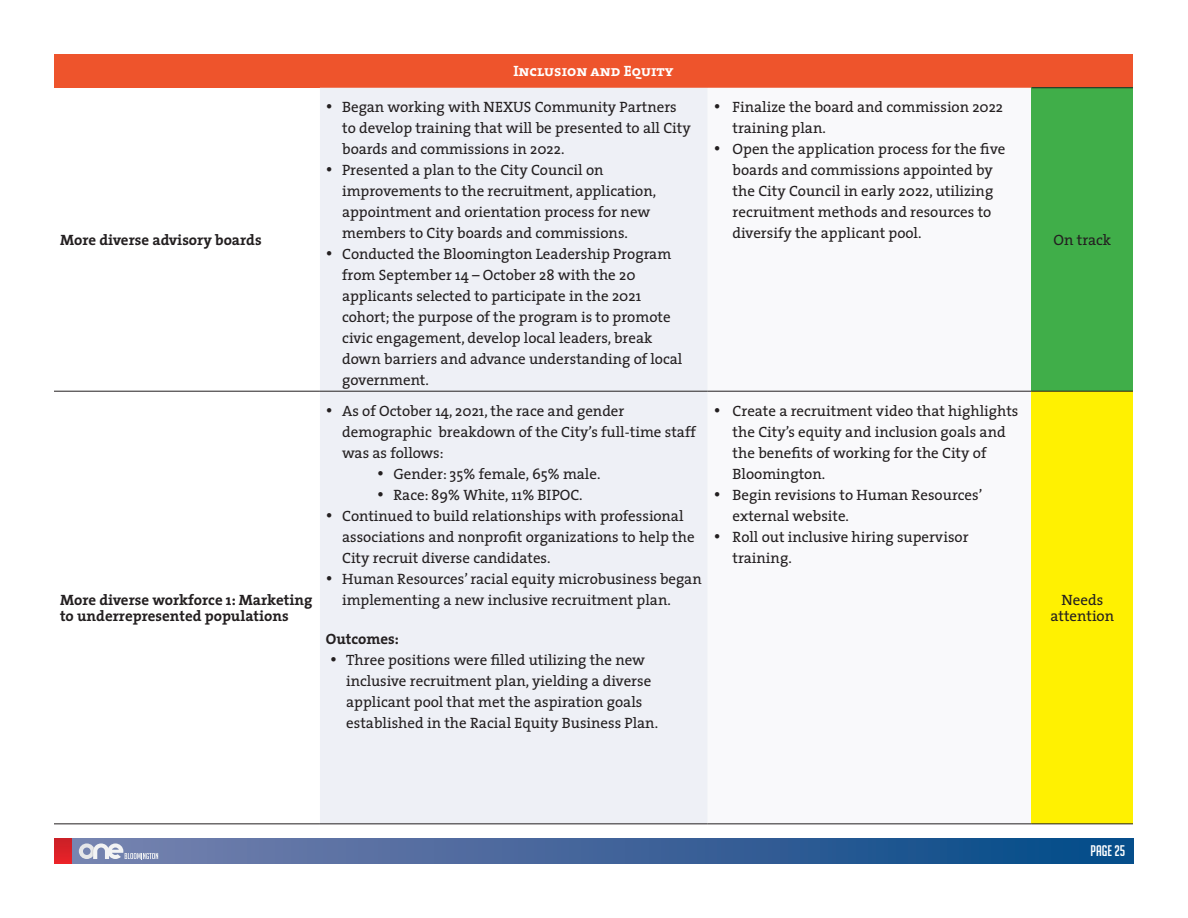
<style>
.page{position:relative;width:1188px;height:918px;background:#fff}
.page>*{position:absolute;margin:0;border:0;box-sizing:border-box;transform-origin:0 0}
.t1{font:15px/21px "The Serif";color:#231f20}
.STRAT_HED{font:700 15px/16.5px "The Serif";color:#231f20}
.t2{font:15px "The Serif Bold Caps";color:#fff}
.t3{font:15px "Big Noodle Titling";color:#fff}
</style>
<div class="page">
<div style="left:71px;top:838px;width:1063px;height:26px;background:linear-gradient(to right,#7b81af,#044988)"></div>
<div style="left:54px;top:838px;width:17px;height:26px;background:linear-gradient(to bottom,#c92027,#ea2228)"></div>
<svg style="left:79px;top:843px;width:79px;height:16px"></svg>
<div style="left:54px;top:54px;width:1079px;height:34px;background:#ee542c"></div>
<div style="left:320px;top:88px;width:388px;height:736px;background:#eef0f6"></div>
<svg style="left:708px;top:88px;width:324px;height:736px"></svg>
<div style="left:1032px;top:88px;width:101px;height:303px;background:#40ae49"></div>
<div style="left:1032px;top:391px;width:101px;height:433px;background:#fff101"></div>
<hr style="left:1032px;top:391px;width:101px;height:1px;background:#231f20">
<hr style="left:1032px;top:824px;width:101px;height:1px;background:#231f20">
<hr style="left:54px;top:391px;width:266px;height:1px;background:#231f20">
<hr style="left:320px;top:391px;width:388px;height:1px;background:#231f20">
<hr style="left:708px;top:391px;width:324px;height:1px;background:#231f20">
<hr style="left:54px;top:824px;width:266px;height:1px;background:#231f20">
<hr style="left:320px;top:824px;width:388px;height:1px;background:#231f20">
<hr style="left:708px;top:824px;width:324px;height:1px;background:#231f20">
<hr style="left:1032px;top:87px;width:101px;height:1px;background:#231f20">
<p class="STRAT_HED" style="left:60px;top:231px;width:203px">More diverse advisory boards</p>
<p class="STRAT_HED" style="left:60px;top:591px;width:254px">More diverse workforce 1: Marketing to underrepresented populations</p>
<p class="t2" style="left:513px;top:59px;width:162px">Inclusion and Equity</p>
<p class="t1" style="left:342px;top:96px;width:350px;text-indent:-16px">• Began working with NEXUS Community Partners to develop training that will be presented to all City boards and commissions in 2022.</p>
<p class="t1" style="left:342px;top:159px;width:315px;text-indent:-16px">• Presented a plan to the City Council on improvements to the recruitment, application, appointment and orientation process for new members to City boards and commissions.</p>
<p class="t1" style="left:342px;top:243px;width:342px;text-indent:-16px">• Conducted the Bloomington Leadership Program from September 14 – October 28 with the 20 applicants selected to participate in the 2021 cohort; the purpose of the program is to promote civic engagement, develop local leaders, break down barriers and advance understanding of local government.</p>
<p class="t1" style="left:342px;top:400px;width:355px;text-indent:-16px">• As of October 14, 2021, the race and gender demographic breakdown of the City’s full-time staff was as follows:</p>
<p class="t1" style="left:377px;top:463px;width:225px">• Gender: 35% female, 65% male.</p>
<p class="t1" style="left:377px;top:484px;width:207px">• Race: 89% White, 11% BIPOC.</p>
<p class="t1" style="left:342px;top:505px;width:354px;text-indent:-16px">• Continued to build relationships with professional associations and nonprofit organizations to help the<br>City recruit diverse candidates.</p>
<p class="t1" style="left:342px;top:568px;width:361px;text-indent:-16px">• Human Resources’ racial equity microbusiness began implementing a new inclusive recruitment plan.</p>
<p class="STRAT_HED" style="left:326px;top:630px;width:75px">Outcomes:</p>
<p class="t1" style="left:346px;top:649px;width:313px;text-indent:-16px">• Three positions were filled utilizing the new inclusive recruitment plan, yielding a diverse applicant pool that met the aspiration goals established in the Racial Equity Business Plan.</p>
<p class="t1" style="left:733px;top:96px;width:272px;text-indent:-19px">• Finalize the board and commission 2022 training plan.</p>
<p class="t1" style="left:733px;top:138px;width:274px;text-indent:-19px">• Open the application process for the five boards and commissions appointed by the City Council in early 2022, utilizing recruitment methods and resources to diversify the applicant pool.</p>
<p class="t1" style="left:733px;top:400px;width:287px;text-indent:-19px">• Create a recruitment video that highlights the City’s equity and inclusion goals and the benefits of working for the City of Bloomington.</p>
<p class="t1" style="left:733px;top:484px;width:251px;text-indent:-19px">• Begin revisions to Human Resources’ external website.</p>
<p class="t1" style="left:733px;top:526px;width:238px;text-indent:-19px">• Roll out inclusive hiring supervisor training.</p>
<p class="t1" style="left:1054px;top:229px;width:59px">On track</p>
<p class="t1" style="left:1051px;top:591px;width:65px;line-height:16.5px;text-align:center">Needs attention</p>
<p class="t3" style="left:1091px;top:842px;width:36px">PAGE 25</p>
</div>
